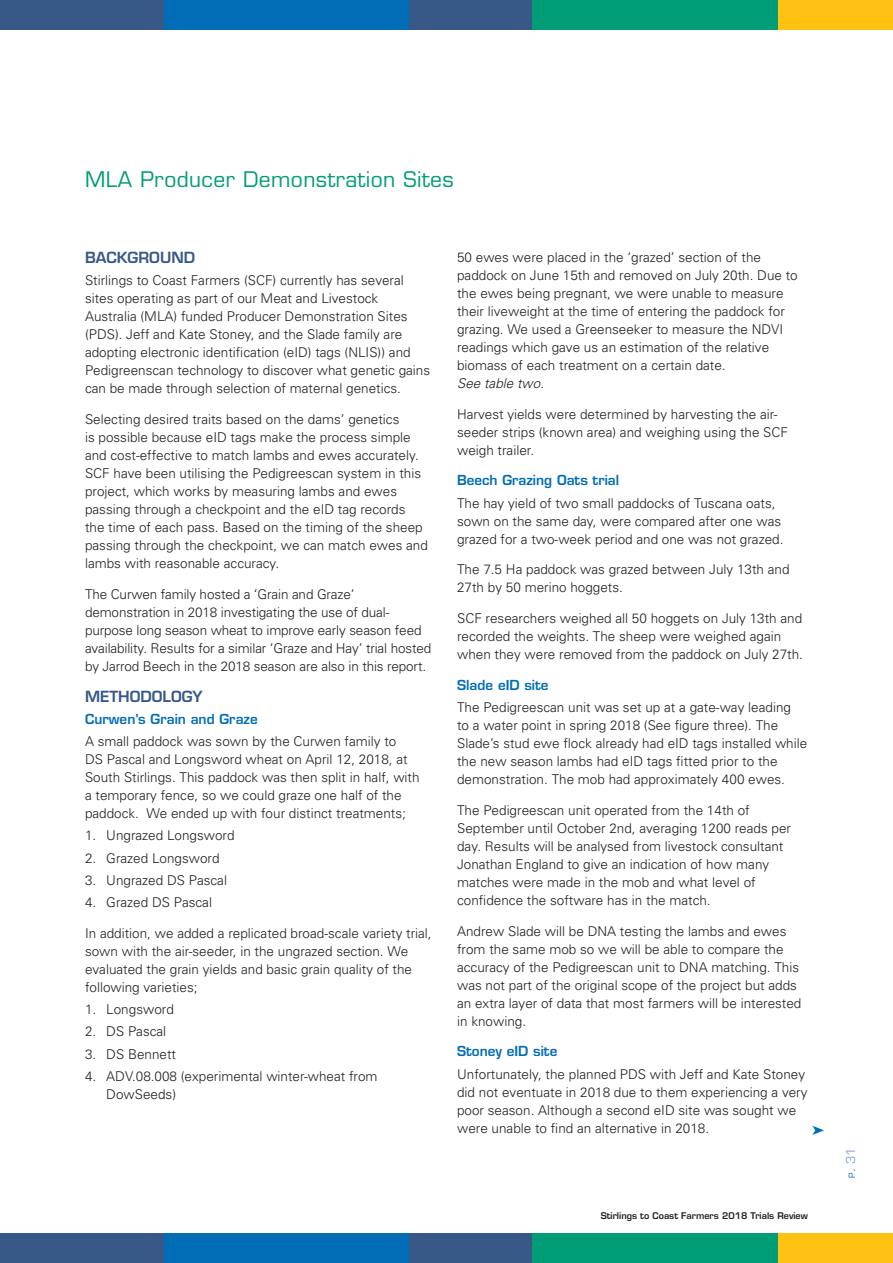
<style>
.page{position:relative;width:893px;height:1263px;background:#fff}
.page>*{position:absolute;margin:0;border:0;box-sizing:border-box;transform-origin:0 0}
.t1{font:21px "Eurostile";letter-spacing:.02em;color:#009d77}
.t2{font:600 15px "Eurostile";color:#385988}
.t3{font:300 13.5px/18px "Univers";color:#231f20}
.t4{font:600 13.5px "Eurostile";color:#006db6}
.t5{font:12px "Eurostile";color:#89a5d5}
.t6{font:600 9px "Eurostile";color:#231f20}
.s1{font-style:italic}
.s2{font-size:8.4px;color:#006db6}
.s3{color:#006db6}
</style>
<div class="page">
<div style="left:0;top:1233px;width:596px;height:30px;background:#385988"></div>
<div style="left:164px;top:1233px;width:245px;height:30px;background:#006db6"></div>
<div style="left:533px;top:1233px;width:256px;height:30px;background:#009d77"></div>
<div style="left:778px;top:1233px;width:115px;height:30px;background:#ffc212"></div>
<div style="left:0;top:0;width:596px;height:30px;background:#385988"></div>
<div style="left:164px;top:0;width:245px;height:30px;background:#006db6"></div>
<div style="left:533px;top:0;width:256px;height:30px;background:#009d77"></div>
<div style="left:778px;top:0;width:115px;height:30px;background:#ffc212"></div>
<h1 class="t1" style="left:85px;top:167px;width:370px">MLA Producer Demonstration Sites</h1>
<p class="t2" style="left:85px;top:248px;width:112px">BACKGROUND</p>
<p class="t3" style="left:85px;top:271px;width:347px">Stirlings to Coast Farmers (SCF) currently has several sites operating as part of our Meat and Livestock Australia (MLA) funded Producer Demonstration Sites (PDS). Jeff and Kate Stoney, and the Slade family are adopting electronic identification (eID) tags (NLIS)) and Pedigreenscan technology to discover what genetic gains can be made through selection of maternal genetics.</p>
<p class="t3" style="left:85px;top:410px;width:344px">Selecting desired traits based on the dams’ genetics<br>is possible because eID tags make the process simple and cost-effective to match lambs and ewes accurately.<br>SCF have been utilising the Pedigreescan system in this project, which works by measuring lambs and ewes passing through a checkpoint and the eID tag records the time of each pass. Based on the timing of the sheep passing through the checkpoint, we can match ewes and lambs with reasonable accuracy.</p>
<p class="t3" style="left:85px;top:585px;width:348px">The Curwen family hosted a ‘Grain and Graze’ demonstration in 2018 investigating the use of dual&shy;purpose long season wheat to improve early season feed availability. Results for a similar ‘Graze and Hay’ trial hosted by Jarrod Beech in the 2018 season are also in this report.</p>
<p class="t2" style="left:85px;top:687px;width:119px">METHODOLOGY</p>
<p class="t4" style="left:85px;top:710px;width:174px">Curwen’s Grain and Graze</p>
<p class="t3" style="left:85px;top:732px;width:336px">A small paddock was sown by the Curwen family to<br>DS Pascal and Longsword wheat on April 12, 2018, at South Stirlings. This paddock was then split in half, with a temporary fence, so we could graze one half of the paddock. We ended up with four distinct treatments;</p>
<p class="t3" style="left:85px;top:826px;width:151px">1. Ungrazed Longsword</p>
<p class="t3" style="left:85px;top:848px;width:136px">2. Grazed Longsword</p>
<p class="t3" style="left:85px;top:871px;width:144px">3. Ungrazed DS Pascal</p>
<p class="t3" style="left:85px;top:893px;width:129px">4. Grazed DS Pascal</p>
<p class="t3" style="left:85px;top:924px;width:348px">In addition, we added a replicated broad-scale variety trial, sown with the air-seeder, in the ungrazed section. We evaluated the grain yields and basic grain quality of the following varieties;</p>
<p class="t3" style="left:85px;top:1000px;width:90px">1. Longsword</p>
<p class="t3" style="left:85px;top:1022px;width:83px">2. DS Pascal</p>
<p class="t3" style="left:85px;top:1044px;width:93px">3. DS Bennett</p>
<p class="t3" style="left:106px;top:1067px;width:273px;text-indent:-21px">4. ADV.08.008 (experimental winter-wheat from<br>DowSeeds)</p>
<p class="t3" style="left:457px;top:248px;width:342px">50 ewes were placed in the ‘grazed’ section of the paddock on June 15th and removed on July 20th. Due to the ewes being pregnant, we were unable to measure their liveweight at the time of entering the paddock for grazing. We used a Greenseeker to measure the NDVI readings which gave us an estimation of the relative biomass of each treatment on a certain date.<br><span class="s1">See table two</span>.</p>
<p class="t3" style="left:457px;top:404px;width:332px">Harvest yields were determined by harvesting the air&shy;seeder strips (known area) and weighing using the SCF weigh trailer.</p>
<p class="t4" style="left:457px;top:472px;width:164px">Beech Grazing Oats trial</p>
<p class="t3" style="left:457px;top:493px;width:328px">The hay yield of two small paddocks of Tuscana oats, sown on the same day, were compared after one was grazed for a two-week period and one was not grazed.</p>
<p class="t3" style="left:457px;top:560px;width:334px">The 7.5 Ha paddock was grazed between July 13th and<br>27th by 50 merino hoggets.</p>
<p class="t3" style="left:457px;top:609px;width:347px">SCF researchers weighed all 50 hoggets on July 13th and recorded the weights. The sheep were weighed again when they were removed from the paddock on July 27th.</p>
<p class="t4" style="left:457px;top:676px;width:93px">Slade eID site</p>
<p class="t3" style="left:457px;top:698px;width:352px">The Pedigreescan unit was set up at a gate-way leading<br>to a water point in spring 2018 (See figure three). The Slade’s stud ewe flock already had eID tags installed while the new season lambs had eID tags fitted prior to the demonstration. The mob had approximately 400 ewes.</p>
<p class="t3" style="left:457px;top:801px;width:335px">The Pedigreescan unit operated from the 14th of September until October 2nd, averaging 1200 reads per day. Results will be analysed from livestock consultant Jonathan England to give an indication of how many matches were made in the mob and what level of confidence the software has in the match.</p>
<p class="t3" style="left:457px;top:921px;width:346px">Andrew Slade will be DNA testing the lambs and ewes from the same mob so we will be able to compare the accuracy of the Pedigreescan unit to DNA matching. This was not part of the original scope of the project but adds an extra layer of data that most farmers will be interested in knowing.</p>
<p class="t4" style="left:457px;top:1043px;width:102px">Stoney eID site</p>
<p class="t3" style="left:457px;top:1064px;width:352px">Unfortunately, the planned PDS with Jeff and Kate Stoney did not eventuate in 2018 due to them experiencing a very poor season. Although a second eID site was sought we were unable to find an alternative in 2018.</p>
<p class="t6" style="left:601px;top:1210px;width:209px">Stirlings to Coast Farmers 2018 Trials Review</p>
<p class="t5" style="left:844px;top:1178px;width:32px;rotate:-90deg"><span class="s2">p</span><span class="s3">.</span> 31</p>
</div>
